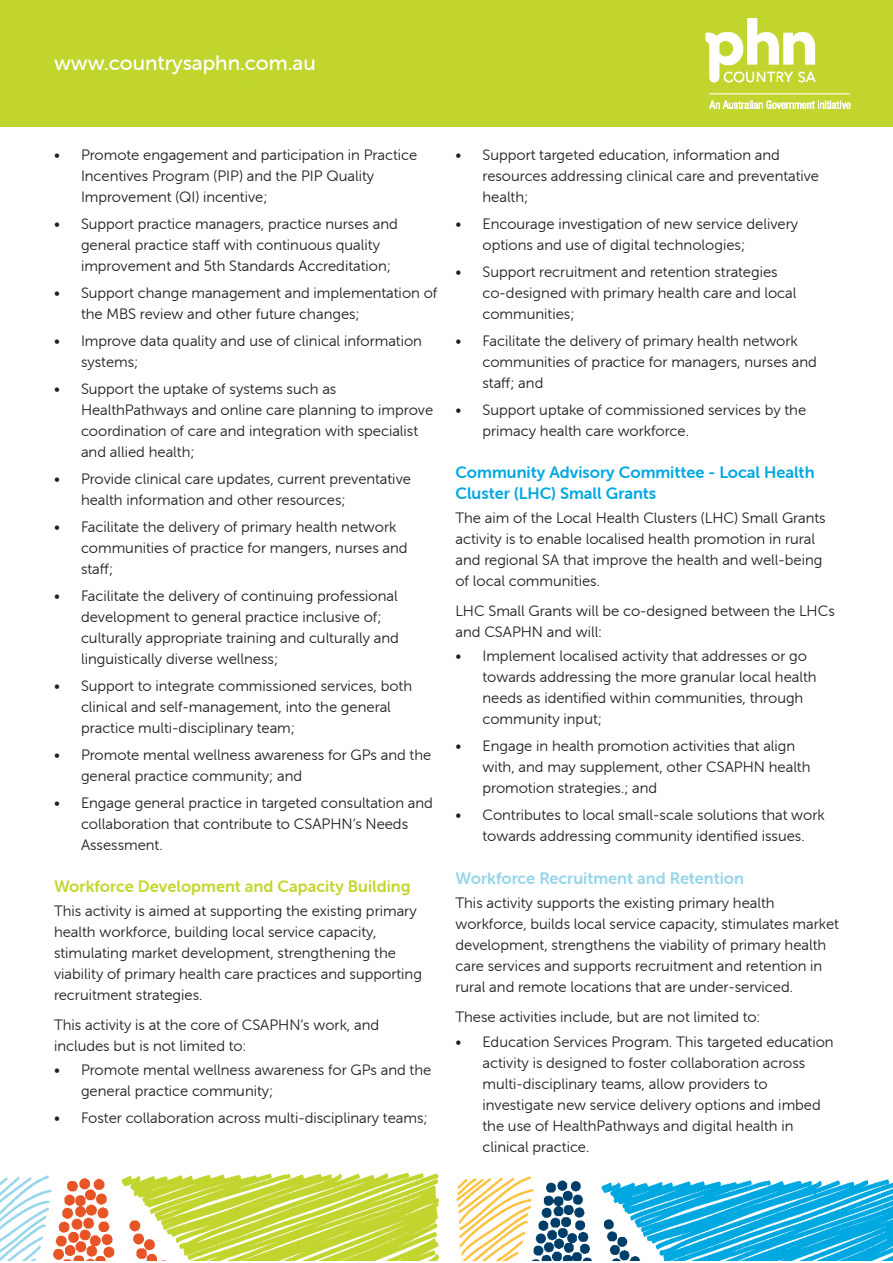
<style>
.page{position:relative;width:893px;height:1263px;background:#fff}
.page>*{position:absolute;margin:0;border:0;box-sizing:border-box;transform-origin:0 0}
.t1{font:21px "Museo Sans Rounded 500";color:#fff}
.t2{font:16.5px/21px "Museo Sans Rounded 700";color:#00a8e1}
.t3{font:16.5px "Museo Sans Rounded 700";color:#c4d62e}
.t4{font:16.5px "Museo Sans Rounded 700";color:#96d5e9}
.t5{font:15px/21px "Museo Sans Rounded 300";color:#231f20}
</style>
<div class="page">
<div style="left:0;top:0;width:893px;height:126px;background:#c1d52e"></div>
<img style="left:0;top:1172px;width:893px;height:88px">
<h1 class="t1" style="left:54px;top:51px;width:263px">www.countrysaphn.com.au</h1>
<p class="t5" style="left:81px;top:145px;width:338px;text-indent:-27px">• Promote engagement and participation in Practice<br>Incentives Program (PIP) and the PIP Quality<br>Improvement (QI) incentive;</p>
<p class="t5" style="left:81px;top:214px;width:318px;text-indent:-27px">• Support practice managers, practice nurses and general practice staff with continuous quality improvement and 5th Standards Accreditation;</p>
<p class="t5" style="left:81px;top:283px;width:358px;text-indent:-27px">• Support change management and implementation of the MBS review and other future changes;</p>
<p class="t5" style="left:81px;top:331px;width:343px;text-indent:-27px">• Improve data quality and use of clinical information systems;</p>
<p class="t5" style="left:81px;top:379px;width:354px;text-indent:-27px">• Support the uptake of systems such as HealthPathways and online care planning to improve coordination of care and integration with specialist and allied health;</p>
<p class="t5" style="left:81px;top:469px;width:331px;text-indent:-27px">• Provide clinical care updates, current preventative health information and other resources;</p>
<p class="t5" style="left:81px;top:517px;width:328px;text-indent:-27px">• Facilitate the delivery of primary health network communities of practice for mangers, nurses and staff;</p>
<p class="t5" style="left:81px;top:586px;width:319px;text-indent:-27px">• Facilitate the delivery of continuing professional development to general practice inclusive of; culturally appropriate training and culturally and linguistically diverse wellness;</p>
<p class="t5" style="left:81px;top:676px;width:333px;text-indent:-27px">• Support to integrate commissioned services, both clinical and self-management, into the general practice multi-disciplinary team;</p>
<p class="t5" style="left:81px;top:745px;width:352px;text-indent:-27px">• Promote mental wellness awareness for GPs and the general practice community; and</p>
<p class="t5" style="left:81px;top:793px;width:353px;text-indent:-27px">• Engage general practice in targeted consultation and collaboration that contribute to CSAPHN’s Needs<br>Assessment.</p>
<p class="t3" style="left:54px;top:877px;width:358px">Workforce Development and Capacity Building</p>
<p class="t5" style="left:54px;top:901px;width:369px">This activity is aimed at supporting the existing primary health workforce, building local service capacity, stimulating market development, strengthening the viability of primary health care practices and supporting recruitment strategies.</p>
<p class="t5" style="left:54px;top:1015px;width:327px">This activity is at the core of CSAPHN’s work, and includes but is not limited to:</p>
<p class="t5" style="left:81px;top:1060px;width:352px;text-indent:-27px">• Promote mental wellness awareness for GPs and the general practice community;</p>
<p class="t5" style="left:54px;top:1108px;width:375px">• Foster collaboration across multi-disciplinary teams;</p>
<p class="t5" style="left:482px;top:145px;width:338px;text-indent:-27px">• Support targeted education, information and resources addressing clinical care and preventative health;</p>
<p class="t5" style="left:482px;top:214px;width:317px;text-indent:-27px">• Encourage investigation of new service delivery options and use of digital technologies;</p>
<p class="t5" style="left:482px;top:262px;width:316px;text-indent:-27px">• Support recruitment and retention strategies co-designed with primary health care and local communities;</p>
<p class="t5" style="left:482px;top:331px;width:336px;text-indent:-27px">• Facilitate the delivery of primary health network communities of practice for managers, nurses and staff; and</p>
<p class="t5" style="left:482px;top:400px;width:325px;text-indent:-27px">• Support uptake of commissioned services by the primacy health care workforce.</p>
<p class="t2" style="left:455px;top:462px;width:361px">Community Advisory Committee - Local Health<br>Cluster (LHC) Small Grants</p>
<p class="t5" style="left:455px;top:508px;width:372px">The aim of the Local Health Clusters (LHC) Small Grants activity is to enable localised health promotion in rural and regional SA that improve the health and well-being of local communities.</p>
<p class="t5" style="left:455px;top:601px;width:381px">LHC Small Grants will be co-designed between the LHCs and CSAPHN and will:</p>
<p class="t5" style="left:482px;top:646px;width:336px;text-indent:-27px">• Implement localised activity that addresses or go towards addressing the more granular local health needs as identified within communities, through community input;</p>
<p class="t5" style="left:482px;top:736px;width:330px;text-indent:-27px">• Engage in health promotion activities that align with, and may supplement, other CSAPHN health promotion strategies.; and</p>
<p class="t5" style="left:455px;top:805px;width:371px;text-align:center">• Contributes to local small-scale solutions that work towards addressing community identified issues.</p>
<p class="t4" style="left:455px;top:869px;width:290px">Workforce Recruitment and Retention</p>
<p class="t5" style="left:455px;top:892px;width:385px">This activity supports the existing primary health workforce, builds local service capacity, stimulates market development, strengthens the viability of primary health care services and supports recruitment and retention in rural and remote locations that are under-serviced.</p>
<p class="t5" style="left:455px;top:1006px;width:306px">These activities include, but are not limited to:</p>
<p class="t5" style="left:482px;top:1032px;width:353px;text-indent:-27px">• Education Services Program. This targeted education activity is designed to foster collaboration across multi-disciplinary teams, allow providers to investigate new service delivery options and imbed the use of HealthPathways and digital health in clinical practice.</p>
</div>
